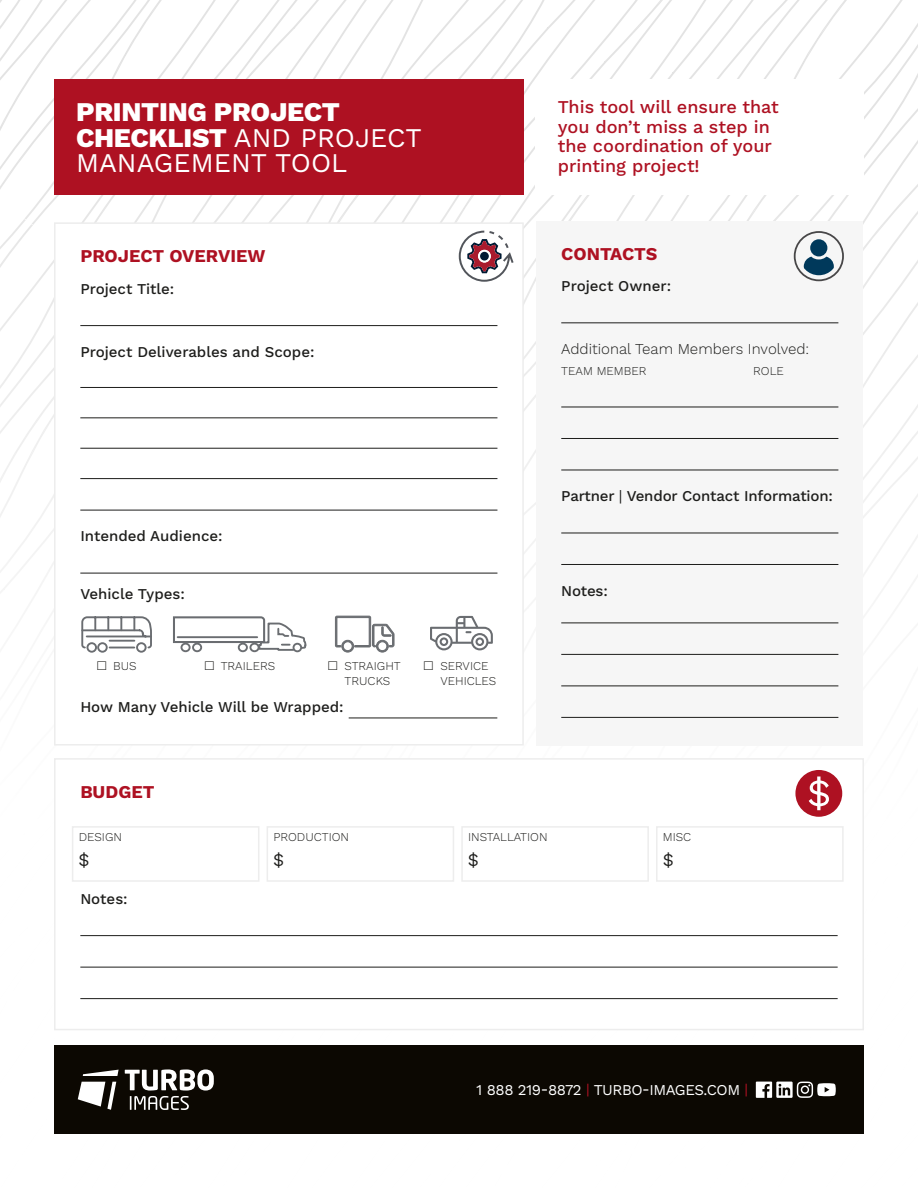
<style>
.page{position:relative;width:918px;height:1188px;background:#fff}
.page>*{position:absolute;margin:0;border:0;box-sizing:border-box;transform-origin:0 0}
.t1{font:800 27px/25.5px "Work Sans";letter-spacing:-.01em;color:#fff}
.t2{font:500 18px/19.5px "Work Sans";color:#ae1122}
.t3{font:700 18px "Work Sans";color:#ae1122}
.t4{font:18px "Work Sans";color:#1d1d1b}
.t5{font:500 15px "Work Sans";color:#1d1d1b}
.t6{font:15px "Work Sans";letter-spacing:-.03em;color:#fff}
.t7{font:300 15px "Work Sans";color:#1d1d1b}
.t8{font:300 12px/14.4px "Work Sans";color:#1d1d1b}
.s1{font-weight:400}
.s2{color:#ae1122}
</style>
<div class="page">
<div style="left:54px;top:79px;width:470px;height:116px;background:#ae1122"></div>
<div style="left:54px;top:1045px;width:810px;height:89px;background:#0c0802"></div>
<svg style="left:756px;top:1082px;width:80px;height:16px"></svg>
<svg style="left:125px;top:1069px;width:89px;height:41px"></svg>
<svg style="left:83px;top:1070px;width:36px;height:6px"></svg>
<svg style="left:78px;top:1082px;width:38px;height:28px"></svg>
<hr style="left:80px;top:935px;width:758px;height:1px;background:#1d1d1b">
<hr style="left:80px;top:967px;width:758px;height:1px;background:#1d1d1b">
<hr style="left:80px;top:998px;width:758px;height:1px;background:#1d1d1b">
<div style="left:54px;top:758px;width:810px;height:272px;border:2px solid #ededed"></div>
<div style="left:72px;top:826px;width:187px;height:56px;border:2px solid #ededed"></div>
<div style="left:267px;top:826px;width:187px;height:56px;border:2px solid #ededed"></div>
<div style="left:461px;top:826px;width:188px;height:56px;border:2px solid #ededed"></div>
<div style="left:656px;top:826px;width:188px;height:56px;border:2px solid #ededed"></div>
<div style="left:536px;top:221px;width:327px;height:525px;background:#f6f6f6"></div>
<hr style="left:561px;top:323px;width:277px;height:1px;background:#1d1d1b">
<hr style="left:561px;top:407px;width:277px;height:1px;background:#1d1d1b">
<hr style="left:561px;top:438px;width:277px;height:1px;background:#1d1d1b">
<hr style="left:561px;top:470px;width:277px;height:1px;background:#1d1d1b">
<hr style="left:561px;top:533px;width:277px;height:1px;background:#1d1d1b">
<hr style="left:561px;top:564px;width:277px;height:1px;background:#1d1d1b">
<hr style="left:561px;top:623px;width:277px;height:1px;background:#1d1d1b">
<hr style="left:561px;top:654px;width:277px;height:1px;background:#1d1d1b">
<hr style="left:561px;top:686px;width:277px;height:1px;background:#1d1d1b">
<hr style="left:561px;top:717px;width:277px;height:1px;background:#1d1d1b">
<hr style="left:80px;top:325px;width:417px;height:1px;background:#1d1d1b">
<hr style="left:80px;top:387px;width:417px;height:1px;background:#1d1d1b">
<hr style="left:80px;top:418px;width:417px;height:1px;background:#1d1d1b">
<hr style="left:80px;top:448px;width:417px;height:1px;background:#1d1d1b">
<hr style="left:80px;top:478px;width:417px;height:1px;background:#1d1d1b">
<hr style="left:80px;top:510px;width:417px;height:1px;background:#1d1d1b">
<hr style="left:80px;top:573px;width:417px;height:1px;background:#1d1d1b">
<hr style="left:349px;top:718px;width:148px;height:1px;background:#1d1d1b">
<div style="left:54px;top:222px;width:470px;height:524px;border:2px solid #ededed"></div>
<svg style="left:81px;top:616px;width:71px;height:37px"></svg>
<svg style="left:459px;top:231px;width:55px;height:51px"></svg>
<svg style="left:335px;top:616px;width:59px;height:36px"></svg>
<svg style="left:800px;top:237px;width:38px;height:38px"></svg>
<div style="left:794px;top:231px;width:50px;height:50px;border:2px solid #484748;border-radius:50%"></div>
<div style="left:795px;top:770px;width:47px;height:47px;background:#ae1122;border-radius:50%"></div>
<svg style="left:817px;top:776px;width:4px;height:34px"></svg>
<svg style="left:809px;top:780px;width:20px;height:26px"></svg>
<svg style="left:430px;top:616px;width:63px;height:34px"></svg>
<svg style="left:173px;top:616px;width:134px;height:37px"></svg>
<h1 class="t1" style="left:76px;top:101px;width:347px">PRINTING PROJECT<br>CHECKLIST <span class="s1">AND PROJECT<br>MANAGEMENT TOOL</span></h1>
<p class="t3" style="left:80px;top:246px;width:187px">PROJECT OVERVIEW</p>
<p class="t5" style="left:80px;top:280px;width:96px">Project Title:</p>
<p class="t5" style="left:80px;top:343px;width:236px">Project Deliverables and Scope:</p>
<p class="t5" style="left:80px;top:528px;width:144px">Intended Audience:</p>
<p class="t5" style="left:80px;top:585px;width:106px">Vehicle Types:</p>
<p class="t8" style="left:113px;top:660px;width:25px">BUS</p>
<p class="t8" style="left:221px;top:660px;width:56px">TRAILERS</p>
<p class="t8" style="left:345px;top:660px;width:58px">STRAIGHT<br>TRUCKS</p>
<p class="t8" style="left:440px;top:660px;width:58px">SERVICE<br>VEHICLES</p>
<p class="t5" style="left:80px;top:698px;width:265px">How Many Vehicle Will be Wrapped:</p>
<p class="t3" style="left:80px;top:782px;width:76px">BUDGET</p>
<p class="t2" style="left:558px;top:98px;width:223px">This tool will ensure that you don’t miss a step in the coordination of your printing project!</p>
<p class="t3" style="left:561px;top:243px;width:98px">CONTACTS</p>
<p class="t5" style="left:561px;top:277px;width:111px">Project Owner:</p>
<p class="t7" style="left:561px;top:340px;width:250px">Additional Team Members Involved:</p>
<p class="t8" style="left:561px;top:365px;width:87px">TEAM MEMBER</p>
<p class="t8" style="left:753px;top:365px;width:32px">ROLE</p>
<p class="t5" style="left:561px;top:487px;width:273px">Partner <span class="s1">|</span> Vendor Contact Information:</p>
<p class="t5" style="left:561px;top:582px;width:48px">Notes:</p>
<p class="t8" style="left:79px;top:830px;width:45px">DESIGN</p>
<p class="t8" style="left:273px;top:830px;width:77px">PRODUCTION</p>
<p class="t8" style="left:468px;top:830px;width:81px">INSTALLATION</p>
<p class="t8" style="left:663px;top:830px;width:30px">MISC</p>
<p class="t4" style="left:79px;top:850px;width:13px">$</p>
<p class="t4" style="left:273px;top:850px;width:13px">$</p>
<p class="t4" style="left:468px;top:850px;width:13px">$</p>
<p class="t4" style="left:663px;top:850px;width:13px">$</p>
<p class="t5" style="left:80px;top:890px;width:49px">Notes:</p>
<p class="t6" style="left:476px;top:1081px;width:273px">1 888 219-8872 <span class="s2">|</span> TURBO-IMAGES.COM <span class="s2">|</span></p>
</div>
